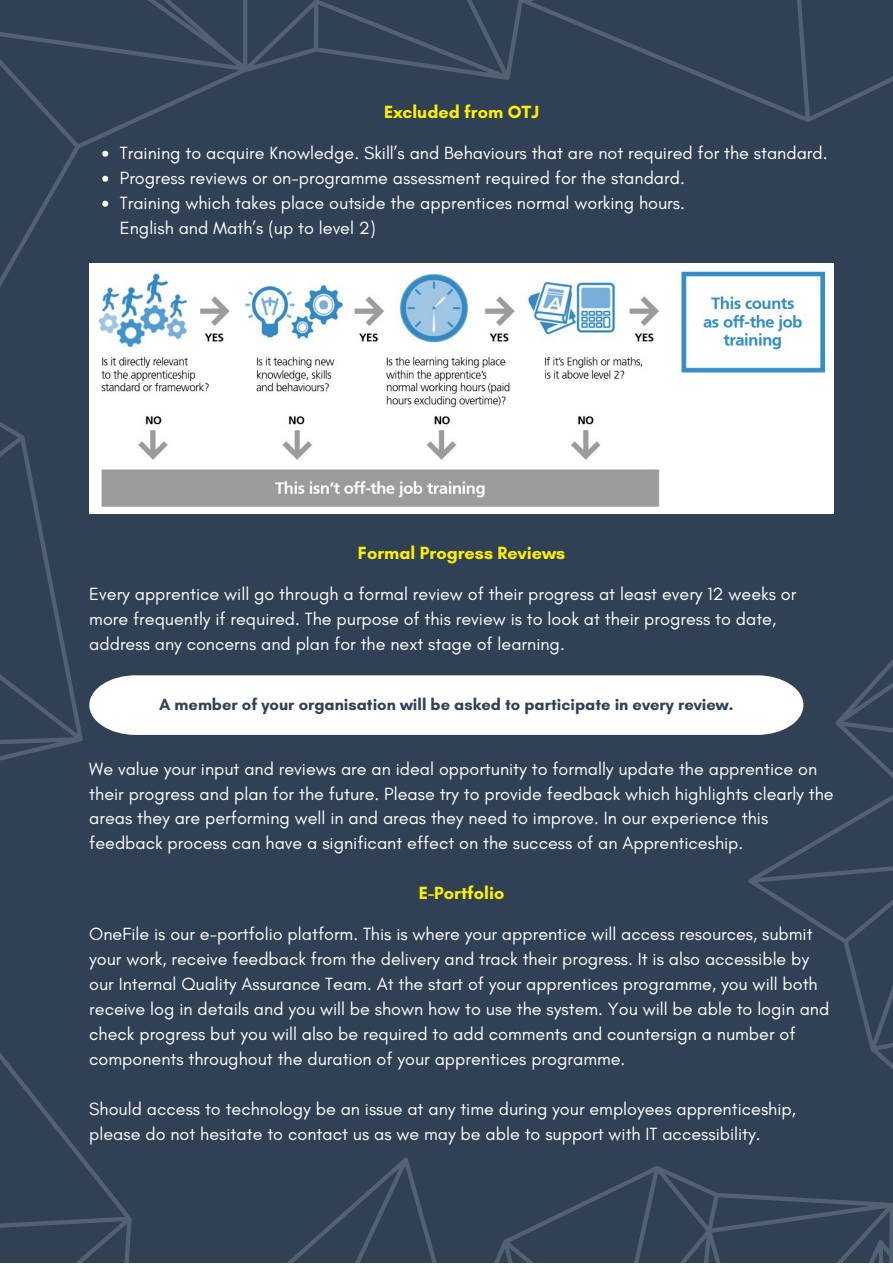
<style>
.page{position:relative;width:893px;height:1264px;background:#fff}
.page>*{position:absolute;margin:0;border:0;box-sizing:border-box;transform-origin:0 0}
.t1{font:18px/25px "Glacial Indifference";color:#fff}
.t2{font:700 18px "Glacial Indifference";color:#fcef03}
.t3{font:700 16.5px "Glacial Indifference";color:#304055}
</style>
<div class="page">
<div style="left:0;top:0;width:892px;height:1262px;background:#304055"></div>
<svg style="left:250px;top:0;width:155px;height:71px"></svg>
<svg style="left:0;top:633px;width:83px;height:128px"></svg>
<svg style="left:0;top:0;width:250px;height:633px"></svg>
<svg style="left:102px;top:151px;width:6px;height:6px"></svg>
<svg style="left:102px;top:176px;width:6px;height:6px"></svg>
<svg style="left:102px;top:201px;width:6px;height:6px"></svg>
<svg style="left:102px;top:226px;width:6px;height:6px"></svg>
<div style="left:89px;top:675px;width:622px;height:60px;background:#fff"></div>
<img style="left:89px;top:263px;width:654px;height:250px">
<svg style="left:405px;top:0;width:338px;height:95px"></svg>
<svg style="left:743px;top:0;width:149px;height:514px"></svg>
<svg style="left:288px;top:1172px;width:101px;height:90px"></svg>
<svg style="left:0;top:1053px;width:132px;height:209px"></svg>
<svg style="left:389px;top:1157px;width:322px;height:105px"></svg>
<svg style="left:706px;top:1232px;width:14px;height:30px"></svg>
<svg style="left:711px;top:660px;width:181px;height:579px"></svg>
<svg style="left:724px;top:877px;width:168px;height:385px"></svg>
<p class="t2" style="left:384px;top:101px;width:156px">Excluded from OTJ</p>
<p class="t1" style="left:120px;top:140px;width:709px">Training to acquire Knowledge. Skill’s and Behaviours that are not required for the standard.<br>Progress reviews or on-programme assessment required for the standard.<br>Training which takes place outside the apprentices normal working hours.<br>English and Math’s (up to level 2)</p>
<p class="t2" style="left:358px;top:541px;width:209px">Formal Progress Reviews</p>
<p class="t1" style="left:89px;top:580px;width:708px">Every apprentice will go through a formal review of their progress at least every 12 weeks or more frequently if required. The purpose of this review is to look at their progress to date, address any concerns and plan for the next stage of learning.</p>
<p class="t3" style="left:159px;top:694px;width:576px">A member of your organisation will be asked to participate in every review.</p>
<p class="t1" style="left:89px;top:755px;width:745px">We value your input and reviews are an ideal opportunity to formally update the apprentice on their progress and plan for the future. Please try to provide feedback which highlights clearly the areas they are performing well in and areas they need to improve. In our experience this feedback process can have a significant effect on the success of an Apprenticeship.</p>
<p class="t2" style="left:419px;top:882px;width:87px">E-Portfolio</p>
<p class="t1" style="left:89px;top:921px;width:741px">OneFile is our e-portfolio platform. This is where your apprentice will access resources, submit your work, receive feedback from the delivery and track their progress. It is also accessible by our Internal Quality Assurance Team. At the start of your apprentices programme, you will both receive log in details and you will be shown how to use the system. You will be able to login and check progress but you will also be required to add comments and countersign a number of components throughout the duration of your apprentices programme.</p>
<p class="t1" style="left:89px;top:1096px;width:708px">Should access to technology be an issue at any time during your employees apprenticeship, please do not hesitate to contact us as we may be able to support with IT accessibility.</p>
</div>
